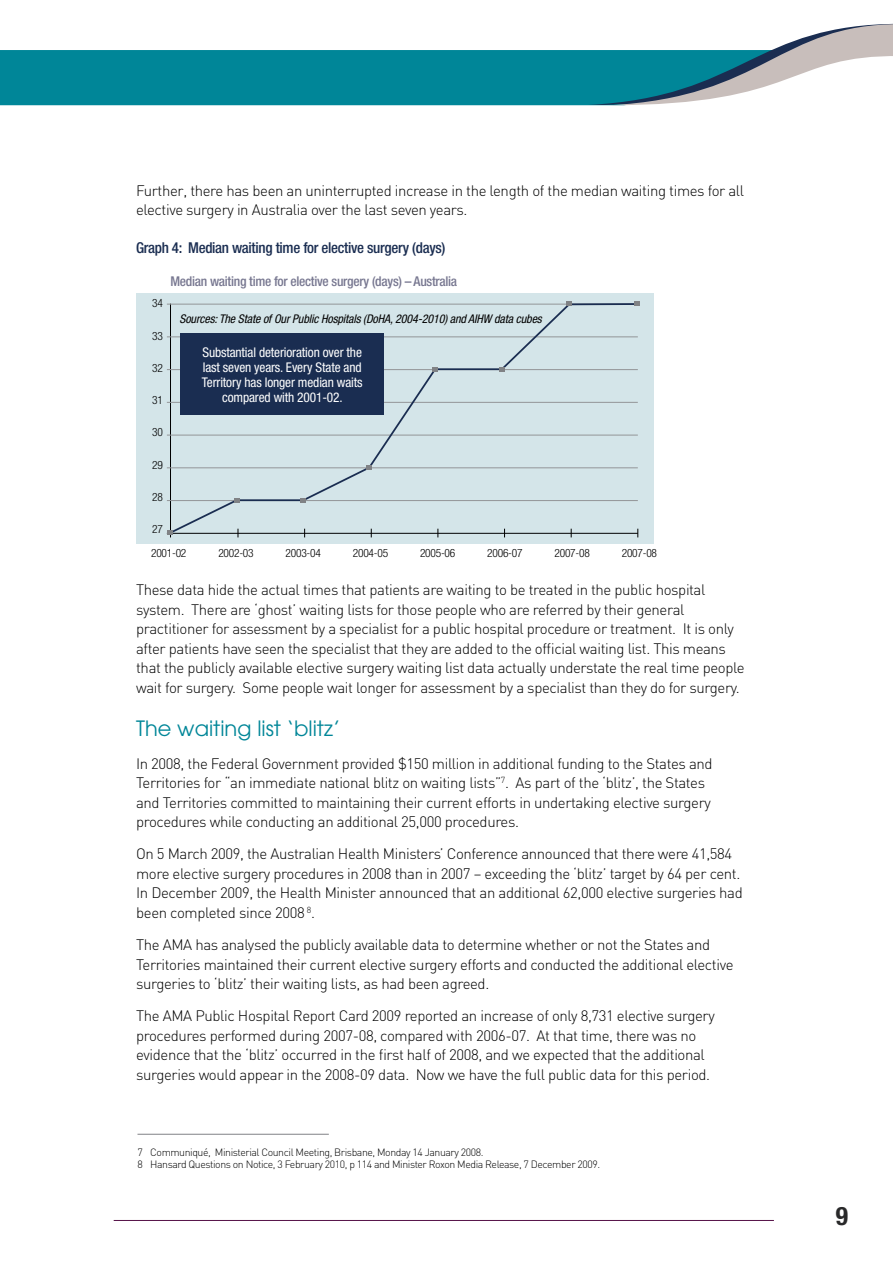
<style>
.page{position:relative;width:893px;height:1263px;background:#fff}
.page>*{position:absolute;margin:0;border:0;box-sizing:border-box;transform-origin:0 0}
.t1{font:700 condensed 25.5px "Helvetica Neue";color:#29292a}
.t2{font:21px "Avant Garde";color:#008698}
.t3{font:300 15px/19.5px "DIN";letter-spacing:-.025em;color:#000}
.t4{font:500 condensed 15px "Helvetica Neue";letter-spacing:-.02em;color:#1a2d51}
.t5{font:500 condensed 13.5px "Helvetica Neue";letter-spacing:-.02em;color:#777790}
.t6{font:condensed 13.35px/15.3px "Helvetica Neue";letter-spacing:-.01em;color:#fff;text-align:center}
.t7{font:italic condensed 12px "Helvetica Neue";letter-spacing:-.01em;color:#000}
.t8{font:300 condensed 11.4px "Helvetica Neue";letter-spacing:-.02em;color:#000}
.t9{font:300 10.5px/12px "DIN";letter-spacing:-.04em;color:#000}
</style>
<div class="page">
<div style="left:0;top:50px;width:588px;height:55px;background:#008698"></div>
<svg style="left:588px;top:24px;width:305px;height:81px"></svg>
<hr style="left:114px;top:1220px;width:660px;height:1px;background:#561248">
<div style="left:136px;top:293px;width:518px;height:251px;background:#d4e5e9"></div>
<hr style="left:170px;top:304px;width:1px;height:233px;background:#000">
<svg style="left:167px;top:302px;width:472px;height:233px"></svg>
<svg style="left:167px;top:531px;width:5px;height:4px"></svg>
<svg style="left:234px;top:498px;width:5px;height:5px"></svg>
<svg style="left:300px;top:498px;width:6px;height:5px"></svg>
<svg style="left:366px;top:465px;width:5px;height:5px"></svg>
<svg style="left:433px;top:367px;width:5px;height:5px"></svg>
<svg style="left:499px;top:367px;width:5px;height:5px"></svg>
<svg style="left:566px;top:301px;width:5px;height:5px"></svg>
<svg style="left:635px;top:301px;width:5px;height:5px"></svg>
<hr style="left:137px;top:1134px;width:192px;height:1px;background:#808285">
<p class="t3" style="left:136px;top:180px;width:610px">Further, there has been an uninterrupted increase in the length of the median waiting times for all elective surgery in Australia over the last seven years.</p>
<p class="t4" style="left:136px;top:239px;width:311px">Graph 4: Median waiting time for elective surgery (days)</p>
<p class="t8" style="left:152px;top:297px;width:12px">34</p>
<p class="t8" style="left:152px;top:329px;width:12px">33</p>
<p class="t8" style="left:152px;top:361px;width:12px">32</p>
<p class="t8" style="left:152px;top:394px;width:12px">31</p>
<p class="t8" style="left:152px;top:426px;width:12px">30</p>
<p class="t8" style="left:152px;top:458px;width:12px">29</p>
<p class="t8" style="left:152px;top:490px;width:12px">28</p>
<p class="t8" style="left:152px;top:523px;width:12px">27</p>
<p class="t5" style="left:170px;top:273px;width:288px">Median waiting time for elective surgery (days) – Australia</p>
<p class="t7" style="left:180px;top:311px;width:364px">Sources: The State of Our Public Hospitals (DoHA, 2004-2010) and AIHW data cubes</p>
<p class="t6" style="left:202px;top:344px;width:162px">Substantial deterioration over the last seven years. Every State and<br>Territory has longer median waits compared with 2001-02.</p>
<p class="t8" style="left:151px;top:546px;width:37px">2001-02</p>
<p class="t8" style="left:218px;top:546px;width:37px">2002-03</p>
<p class="t8" style="left:286px;top:546px;width:37px">2003-04</p>
<p class="t8" style="left:353px;top:546px;width:37px">2004-05</p>
<p class="t8" style="left:420px;top:546px;width:37px">2005-06</p>
<p class="t8" style="left:487px;top:546px;width:37px">2006-07</p>
<p class="t8" style="left:554px;top:546px;width:37px">2007-08</p>
<p class="t8" style="left:622px;top:546px;width:37px">2007-08</p>
<p class="t3" style="left:136px;top:580px;width:610px">These data hide the actual times that patients are waiting to be treated in the public hospital system. There are ‘ghost’ waiting lists for those people who are referred by their general practitioner for assessment by a specialist for a public hospital procedure or treatment. It is only after patients have seen the specialist that they are added to the official waiting list. This means that the publicly available elective surgery waiting list data actually understate the real time people wait for surgery. Some people wait longer for assessment by a specialist than they do for surgery.</p>
<h2 class="t2" style="left:136px;top:716px;width:206px">The waiting list ‘blitz’</h2>
<p class="t3" style="left:136px;top:753px;width:578px">In 2008, the Federal Government provided $150 million in additional funding to the States and Territories for “an immediate national blitz on waiting lists”<sup>7</sup>. As part of the ‘blitz’, the States and Territories committed to maintaining their current efforts in undertaking elective surgery procedures while conducting an additional 25,000 procedures.</p>
<p class="t3" style="left:136px;top:844px;width:608px">On 5 March 2009, the Australian Health Ministers’ Conference announced that there were 41,584 more elective surgery procedures in 2008 than in 2007 – exceeding the ‘blitz’ target by 64 per cent.<br>In December 2009, the Health Minister announced that an additional 62,000 elective surgeries had been completed since 2008 <sup>8</sup>.</p>
<p class="t3" style="left:136px;top:935px;width:599px">The AMA has analysed the publicly available data to determine whether or not the States and<br>Territories maintained their current elective surgery efforts and conducted the additional elective surgeries to ‘blitz’ their waiting lists, as had been agreed.</p>
<p class="t3" style="left:136px;top:1006px;width:580px">The AMA Public Hospital Report Card 2009 reported an increase of only 8,731 elective surgery procedures performed during 2007-08, compared with 2006-07. At that time, there was no evidence that the ‘blitz’ occurred in the first half of 2008, and we expected that the additional surgeries would appear in the 2008-09 data. Now we have the full public data for this period.</p>
<p class="t9" style="left:137px;top:1146px;width:464px">7 Communiqué, Ministerial Council Meeting, Brisbane, Monday 14 January 2008.<br>8 Hansard Questions on Notice, 3 February 2010, p 114 and Minister Roxon Media Release, 7 December 2009.</p>
<h1 class="t1" style="left:836px;top:1201px;width:14px">9</h1>
</div>
